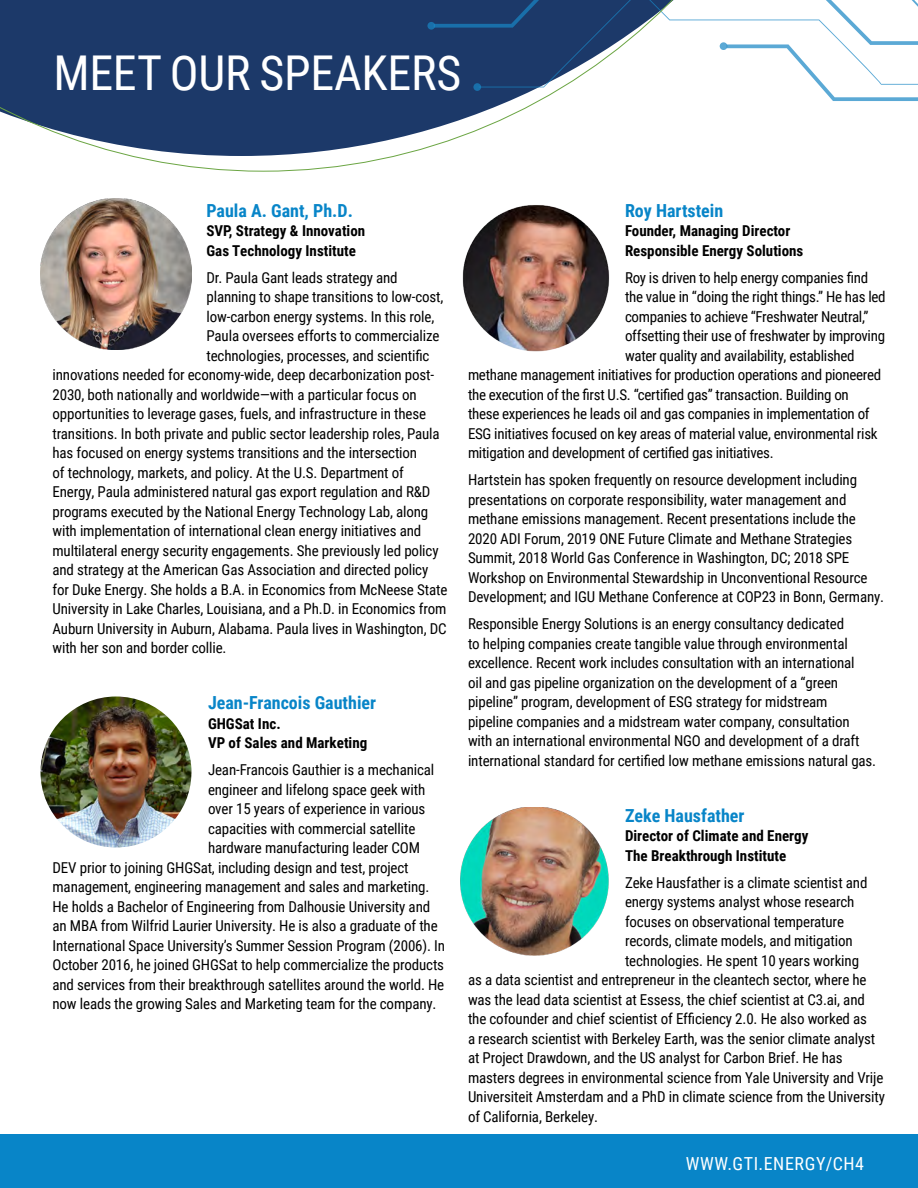
<style>
.page{position:relative;width:918px;height:1188px;background:#fff}
.page>*{position:absolute;margin:0;border:0;box-sizing:border-box;transform-origin:0 0}
.t1{font:48px "Roboto Condensed";letter-spacing:-.005em;color:#fff}
.t2{font:700 18px "Roboto Condensed";color:#0885c8}
.t3{font:18px "Roboto Condensed";letter-spacing:.035em;color:#fff}
.t4{font:15px/19.5px "Roboto Condensed";letter-spacing:-.01em;color:#000}
.t5{font:700 15px/19.5px "Roboto Condensed";color:#000}
</style>
<div class="page">
<div style="left:0;top:1134px;width:918px;height:54px;background:#0885c8"></div>
<svg style="left:838px;top:0;width:80px;height:101px"></svg>
<svg style="left:0;top:0;width:838px;height:172px"></svg>
<img style="left:462px;top:205px;width:148px;height:147px">
<img style="left:460px;top:807px;width:149px;height:148px">
<img style="left:40px;top:697px;width:152px;height:151px;border-radius:76px">
<img style="left:41px;top:198px;width:151px;height:151px">
<h1 class="t1" style="left:53px;top:39px;width:409px">MEET OUR SPEAKERS</h1>
<p class="t2" style="left:207px;top:198px;width:148px">Paula A. Gant, Ph.D.</p>
<p class="t5" style="left:207px;top:221px;width:160px">SVP, Strategy &amp; Innovation<br>Gas Technology Institute</p>
<p class="t4" style="left:207px;top:267px;width:193px">Dr. Paula Gant leads strategy and</p>
<p class="t4" style="left:207px;top:287px;width:238px">planning to shape transitions to low-cost,</p>
<p class="t4" style="left:207px;top:306px;width:229px">low-carbon energy systems. In this role,</p>
<p class="t4" style="left:207px;top:326px;width:234px">Paula oversees efforts to commercialize</p>
<p class="t4" style="left:207px;top:345px;width:225px">technologies, processes, and scientific</p>
<p class="t4" style="left:53px;top:365px;width:383px">innovations needed for economy-wide, deep decarbonization post-</p>
<p class="t4" style="left:53px;top:384px;width:366px">2030, both nationally and worldwide—with a particular focus on</p>
<p class="t4" style="left:53px;top:404px;width:375px">opportunities to leverage gases, fuels, and infrastructure in these</p>
<p class="t4" style="left:53px;top:423px;width:389px">transitions. In both private and public sector leadership roles, Paula</p>
<p class="t4" style="left:53px;top:443px;width:366px">has focused on energy systems transitions and the intersection</p>
<p class="t4" style="left:53px;top:462px;width:353px">of technology, markets, and policy. At the U.S. Department of</p>
<p class="t4" style="left:53px;top:482px;width:379px">Energy, Paula administered natural gas export regulation and R&amp;D</p>
<p class="t4" style="left:53px;top:501px;width:377px">programs executed by the National Energy Technology Lab, along</p>
<p class="t4" style="left:53px;top:521px;width:370px">with implementation of international clean energy initiatives and</p>
<p class="t4" style="left:53px;top:540px;width:388px">multilateral energy security engagements. She previously led policy</p>
<p class="t4" style="left:53px;top:560px;width:377px">and strategy at the American Gas Association and directed policy</p>
<p class="t4" style="left:53px;top:579px;width:396px">for Duke Energy. She holds a B.A. in Economics from McNeese State</p>
<p class="t4" style="left:53px;top:599px;width:395px">University in Lake Charles, Louisiana, and a Ph.D. in Economics from</p>
<p class="t4" style="left:53px;top:618px;width:396px">Auburn University in Auburn, Alabama. Paula lives in Washington, DC</p>
<p class="t4" style="left:53px;top:638px;width:176px">with her son and border collie.</p>
<p class="t2" style="left:208px;top:690px;width:170px">Jean-Francois Gauthier</p>
<p class="t5" style="left:208px;top:713px;width:161px">GHGSat Inc.<br>VP of Sales and Marketing</p>
<p class="t4" style="left:208px;top:760px;width:228px">Jean-Francois Gauthier is a mechanical</p>
<p class="t4" style="left:208px;top:779px;width:219px">engineer and lifelong space geek with</p>
<p class="t4" style="left:208px;top:799px;width:219px">over 15 years of experience in various</p>
<p class="t4" style="left:208px;top:818px;width:209px">capacities with commercial satellite</p>
<p class="t4" style="left:208px;top:838px;width:214px">hardware manufacturing leader COM</p>
<p class="t4" style="left:53px;top:857px;width:358px">DEV prior to joining GHGSat, including design and test, project</p>
<p class="t4" style="left:53px;top:877px;width:378px">management, engineering management and sales and marketing.</p>
<p class="t4" style="left:53px;top:896px;width:379px">He holds a Bachelor of Engineering from Dalhousie University and</p>
<p class="t4" style="left:53px;top:916px;width:387px">an MBA from Wilfrid Laurier University. He is also a graduate of the</p>
<p class="t4" style="left:53px;top:935px;width:394px">International Space University’s Summer Session Program (2006). In</p>
<p class="t4" style="left:53px;top:955px;width:393px">October 2016, he joined GHGSat to help commercialize the products</p>
<p class="t4" style="left:53px;top:974px;width:393px">and services from their breakthrough satellites around the world. He</p>
<p class="t4" style="left:53px;top:994px;width:386px">now leads the growing Sales and Marketing team for the company.</p>
<p class="t2" style="left:625px;top:198px;width:100px">Roy Hartstein</p>
<p class="t5" style="left:625px;top:221px;width:180px">Founder, Managing Director<br>Responsible Energy Solutions</p>
<p class="t4" style="left:625px;top:267px;width:245px">Roy is driven to help energy companies find</p>
<p class="t4" style="left:625px;top:287px;width:262px">the value in “doing the right things.” He has led</p>
<p class="t4" style="left:625px;top:306px;width:245px">companies to achieve “Freshwater Neutral,”</p>
<p class="t4" style="left:625px;top:326px;width:262px">offsetting their use of freshwater by improving</p>
<p class="t4" style="left:625px;top:345px;width:231px">water quality and availability, established</p>
<p class="t4" style="left:468px;top:365px;width:415px">methane management initiatives for production operations and pioneered</p>
<p class="t4" style="left:468px;top:384px;width:382px">the execution of the first U.S. “certified gas” transaction. Building on</p>
<p class="t4" style="left:468px;top:404px;width:403px">these experiences he leads oil and gas companies in implementation of</p>
<p class="t4" style="left:468px;top:423px;width:411px">ESG initiatives focused on key areas of material value, environmental risk</p>
<p class="t4" style="left:468px;top:443px;width:307px">mitigation and development of certified gas initiatives.</p>
<p class="t4" style="left:468px;top:470px;width:418px">Hartstein has spoken frequently on resource development including presentations on corporate responsibility, water management and methane emissions management. Recent presentations include the 2020 ADI Forum, 2019 ONE Future Climate and Methane Strategies Summit, 2018 World Gas Conference in Washington, DC; 2018 SPE Workshop on Environmental Stewardship in Unconventional Resource Development; and IGU Methane Conference at COP23 in Bonn, Germany.</p>
<p class="t4" style="left:468px;top:614px;width:410px">Responsible Energy Solutions is an energy consultancy dedicated<br>to helping companies create tangible value through environmental excellence. Recent work includes consultation with an international<br>oil and gas pipeline organization on the development of a “green pipeline” program, development of ESG strategy for midstream pipeline companies and a midstream water company, consultation with an international environmental NGO and development of a draft international standard for certified low methane emissions natural gas.</p>
<p class="t2" style="left:625px;top:803px;width:121px">Zeke Hausfather</p>
<p class="t5" style="left:625px;top:826px;width:185px">Director of Climate and Energy<br>The Breakthrough Institute</p>
<p class="t4" style="left:625px;top:872px;width:244px">Zeke Hausfather is a climate scientist and</p>
<p class="t4" style="left:625px;top:892px;width:231px">energy systems analyst whose research</p>
<p class="t4" style="left:625px;top:911px;width:221px">focuses on observational temperature</p>
<p class="t4" style="left:625px;top:931px;width:229px">records, climate models, and mitigation</p>
<p class="t4" style="left:625px;top:950px;width:236px">technologies. He spent 10 years working</p>
<p class="t4" style="left:468px;top:970px;width:400px">as a data scientist and entrepreneur in the cleantech sector, where he</p>
<p class="t4" style="left:468px;top:989px;width:398px">was the lead data scientist at Essess, the chief scientist at C3.ai, and</p>
<p class="t4" style="left:468px;top:1009px;width:401px">the cofounder and chief scientist of Efficiency 2.0. He also worked as</p>
<p class="t4" style="left:468px;top:1028px;width:409px">a research scientist with Berkeley Earth, was the senior climate analyst</p>
<p class="t4" style="left:468px;top:1048px;width:376px">at Project Drawdown, and the US analyst for Carbon Brief. He has</p>
<p class="t4" style="left:468px;top:1067px;width:417px">masters degrees in environmental science from Yale University and Vrije</p>
<p class="t4" style="left:468px;top:1087px;width:418px">Universiteit Amsterdam and a PhD in climate science from the University</p>
<p class="t4" style="left:468px;top:1106px;width:132px">of California, Berkeley.</p>
<p class="t3" style="left:686px;top:1151px;width:180px">WWW.GTI.ENERGY/CH4</p>
</div>
